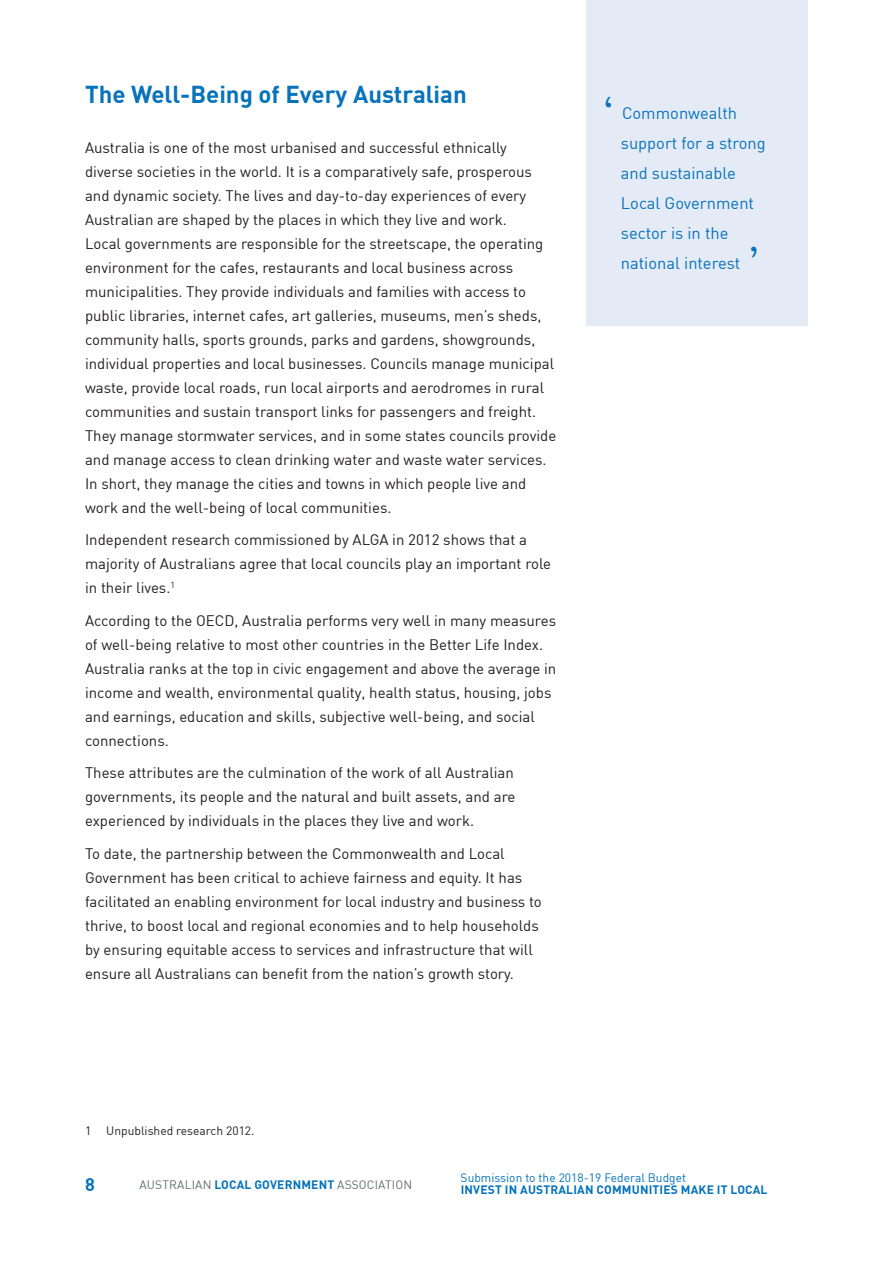
<style>
.page{position:relative;width:893px;height:1263px;background:#fff}
.page>*{position:absolute;margin:0;border:0;box-sizing:border-box;transform-origin:0 0}
.Heading_1{font:700 24px "FFDIN";color:#0673bb}
.t1{font:700 18px "FFDIN";color:#0673bb}
.Breakout{font:16.5px/30px "FFDIN";color:#0673bb}
.t2{font:15px/24px "FFDIN";color:#231f20}
.t3{font:700 12px "FFDIN";letter-spacing:.015em;color:#0673bb}
.t4{font:12px "FFDIN";letter-spacing:.015em;color:#636f75}
.t5{font:12px "FFDIN";color:#0673bb}
.Footnote_text{font:12px "FFDIN";color:#231f20}
.s1{font-family:"American Typewriter";font-size:36px}
.s2{font-weight:700;color:#0673bb}
</style>
<div class="page">
<div style="left:587px;top:0;width:221px;height:325px;background:#e5ebf6"></div>
<p class="Heading_1" style="left:85px;top:79px;width:383px">The Well‑Being of Every Australian</p>
<p class="t2" style="left:85px;top:135px;width:473px">Australia is one of the most urbanised and successful ethnically diverse societies in the world. It is a comparatively safe, prosperous and dynamic society. The lives and day-to-day experiences of every Australian are shaped by the places in which they live and work.<br>Local governments are responsible for the streetscape, the operating environment for the cafes, restaurants and local business across municipalities. They provide individuals and families with access to public libraries, internet cafes, art galleries, museums, men’s sheds, community halls, sports grounds, parks and gardens, showgrounds, individual properties and local businesses. Councils manage municipal waste, provide local roads, run local airports and aerodromes in rural communities and sustain transport links for passengers and freight.<br>They manage stormwater services, and in some states councils provide and manage access to clean drinking water and waste water services.<br>In short, they manage the cities and towns in which people live and work and the well‑being of local communities.</p>
<p class="t2" style="left:85px;top:528px;width:468px">Independent research commissioned by ALGA in 2012 shows that a majority of Australians agree that local councils play an important role in their lives.<sup>1</sup></p>
<p class="t2" style="left:85px;top:608px;width:473px">According to the OECD, Australia performs very well in many measures of well‑being relative to most other countries in the Better Life Index.<br>Australia ranks at the top in civic engagement and above the average in income and wealth, environmental quality, health status, housing, jobs and earnings, education and skills, subjective well‑being, and social connections.</p>
<p class="t2" style="left:85px;top:761px;width:432px;text-align:justify">These attributes are the culmination of the work of all Australian governments, its people and the natural and built assets, and are experienced by individuals in the places they live and work.</p>
<p class="t2" style="left:85px;top:841px;width:458px">To date, the partnership between the Commonwealth and Local Government has been critical to achieve fairness and equity. It has facilitated an enabling environment for local industry and business to thrive, to boost local and regional economies and to help households by ensuring equitable access to services and infrastructure that will ensure all Australians can benefit from the nation’s growth story.</p>
<p class="Breakout" style="left:621px;top:98px;width:147px;text-indent:-17px"><span class="s1">‘</span> Commonwealth support for a strong and sustainable<br>Local Government sector is in the national interest <span class="s1">’</span></p>
<p class="Footnote_text" style="left:85px;top:1123px;width:8px">1</p>
<p class="Footnote_text" style="left:106px;top:1123px;width:150px">Unpublished research 2012.</p>
<p class="t5" style="left:461px;top:1170px;width:227px">Submission to the 2018-19 Federal Budget</p>
<p class="t1" style="left:85px;top:1173px;width:11px">8</p>
<p class="t3" style="left:461px;top:1182px;width:308px">INVEST IN AUSTRALIAN COMMUNITIES MAKE IT LOCAL</p>
<p class="t4" style="left:139px;top:1177px;width:274px">AUSTRALIAN <span class="s2">LOCAL GOVERNMENT</span> ASSOCIATION</p>
</div>
